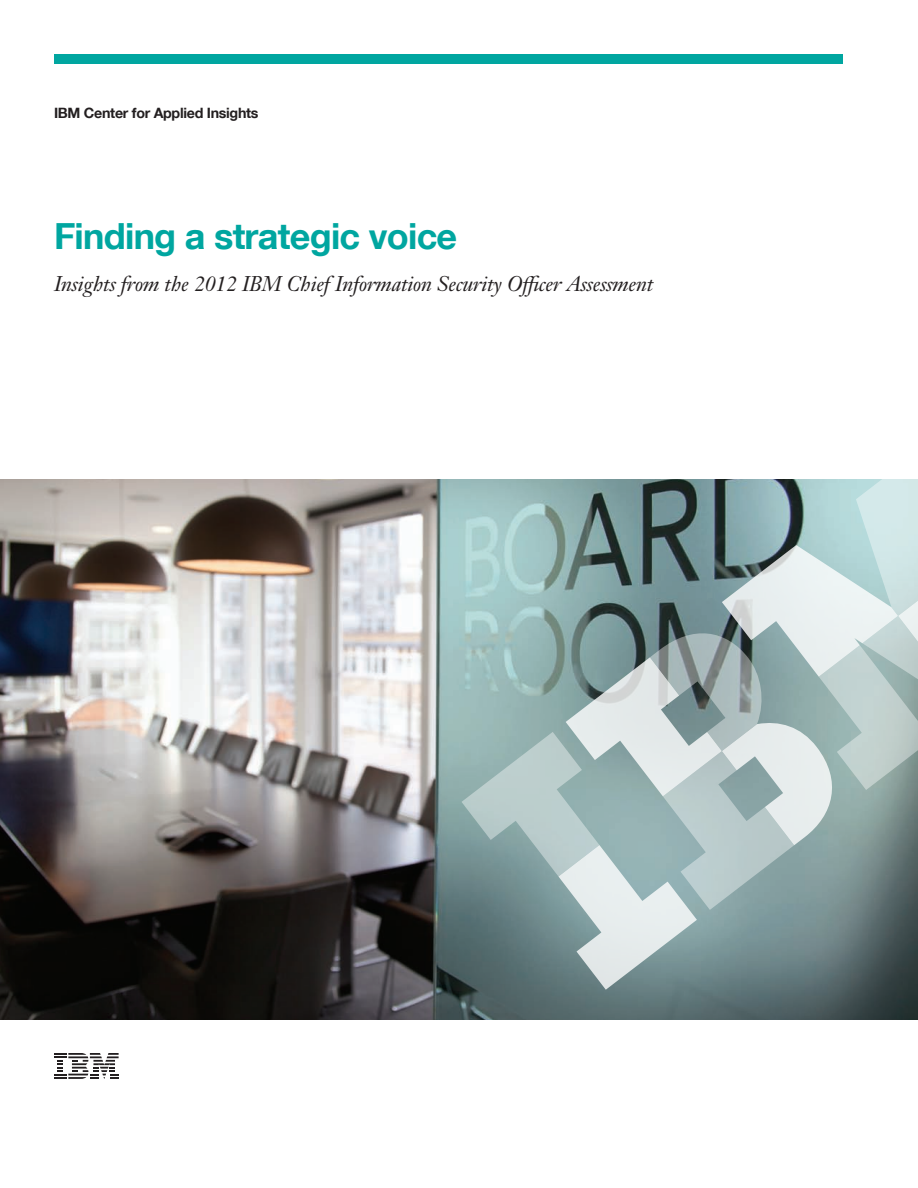
<style>
.page{position:relative;width:918px;height:1188px;background:#fff}
.page>*{position:absolute;margin:0;border:0;box-sizing:border-box;transform-origin:0 0}
._2D_body{font:700 36px "Helvetica Neue LT Com";letter-spacing:-.02em;color:#00a6a0}
._1B_subtitle{font:italic 21px "Janson Text LT Pro";letter-spacing:-.01em;color:#231f20}
._0A_business_unit{font:700 14.25px "Helvetica Neue LT Com";letter-spacing:-.02em;color:#231f20}
</style>
<div class="page">
<div style="left:54px;top:54px;width:788px;height:9px;background:#00a6a0"></div>
<img style="left:0;top:479px;width:918px;height:540px">
<svg style="left:54px;top:1053px;width:65px;height:26px"></svg>
<svg style="left:462px;top:479px;width:456px;height:511px;background:#98aeaf"></svg>
<p class="_0A_business_unit" style="left:54px;top:104px;width:206px">IBM Center for Applied Insights</p>
<p class="_2D_body" style="left:54px;top:213px;width:405px">Finding a strategic voice</p>
<p class="_1B_subtitle" style="left:54px;top:271px;width:601px">Insights from the 2012 IBM Chief Information Security Officer Assessment</p>
</div>
